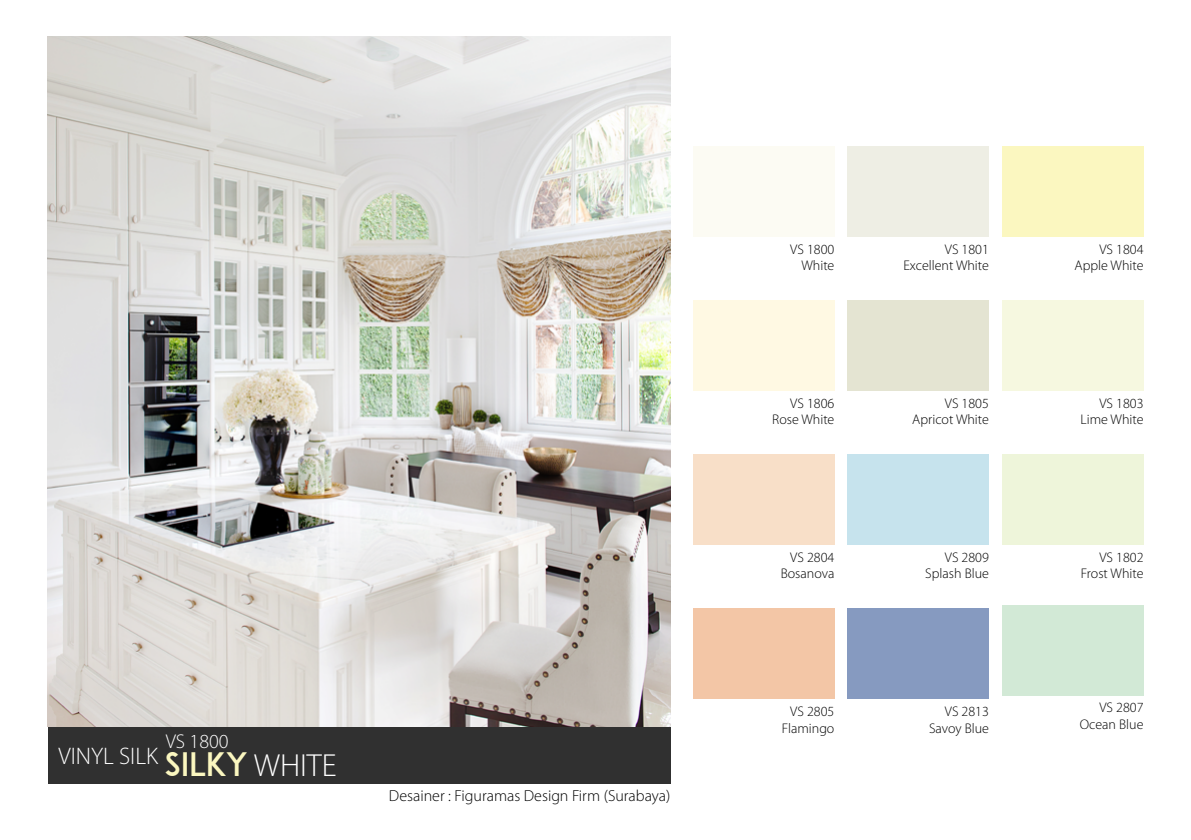
<style>
.page{position:relative;width:1191px;height:840px;background:#fff}
.page>*{position:absolute;margin:0;border:0;box-sizing:border-box;transform-origin:0 0}
.t1{font:32px "ADAM.CGPRO";letter-spacing:-.01em;color:#fbf7c0}
.t2{font:300 24px "Myriad Pro";color:#fff}
.t3{font:300 20px "Myriad Pro";color:#fff}
.t4{font:300 16px "Myriad Pro";color:#000}
.t5{font:300 14px/16.8px "Myriad Pro";color:#000;text-align:right}
.s1{font-family:"Myriad Pro";font-weight:300;color:#fff}
</style>
<div class="page">
<div style="left:692px;top:146px;width:142px;height:91px;background:#fcfbf3"></div>
<div style="left:1001px;top:300px;width:142px;height:90px;background:#f6f8e0"></div>
<div style="left:692px;top:300px;width:142px;height:90px;background:#fff9e3"></div>
<div style="left:1001px;top:604px;width:142px;height:91px;background:#d1e9d5"></div>
<div style="left:847px;top:146px;width:142px;height:91px;background:#eeeee4"></div>
<div style="left:1001px;top:146px;width:142px;height:91px;background:#fbf7c0"></div>
<div style="left:692px;top:454px;width:142px;height:90px;background:#f8dfc8"></div>
<div style="left:847px;top:454px;width:142px;height:90px;background:#c6e3ed"></div>
<div style="left:1001px;top:454px;width:142px;height:90px;background:#eef5da"></div>
<div style="left:847px;top:300px;width:142px;height:90px;background:#e4e4d2"></div>
<div style="left:692px;top:608px;width:142px;height:90px;background:#f3c6a6"></div>
<div style="left:847px;top:608px;width:142px;height:90px;background:#869ac0"></div>
<img style="left:47px;top:36px;width:623px;height:690px">
<div style="left:48px;top:727px;width:622px;height:57px;background:#303030"></div>
<h3 class="t3" style="left:166px;top:729px;width:65px">VS 1800</h3>
<h1 class="t1" style="left:164px;top:744px;width:174px">SILKY <span class="s1">WHITE</span></h1>
<h2 class="t2" style="left:58px;top:742px;width:101px">VINYL SILK</h2>
<p class="t4" style="left:389px;top:786px;width:283px">Desainer : Figuramas Design Firm (Surabaya)</p>
<p class="t5" style="left:790px;top:240px;width:46px">VS 1800<br>White</p>
<p class="t5" style="left:772px;top:394px;width:64px">VS 1806<br>Rose White</p>
<p class="t5" style="left:903px;top:240px;width:87px">VS 1801<br>Excellent White</p>
<p class="t5" style="left:1074px;top:240px;width:70px">VS 1804<br>Apple White</p>
<p class="t5" style="left:912px;top:394px;width:78px">VS 1805<br>Apricot White</p>
<p class="t5" style="left:1080px;top:394px;width:64px">VS 1803<br>Lime White</p>
<p class="t5" style="left:780px;top:548px;width:55px">VS 2804<br>Bosanova</p>
<p class="t5" style="left:925px;top:548px;width:65px">VS 2809<br>Splash Blue</p>
<p class="t5" style="left:1081px;top:548px;width:64px">VS 1802<br>Frost White</p>
<p class="t5" style="left:782px;top:702px;width:54px;text-align:center">VS 2805<br>Flamingo</p>
<p class="t5" style="left:929px;top:702px;width:61px">VS 2813<br>Savoy Blue</p>
<p class="t5" style="left:1079px;top:699px;width:65px">VS 2807<br>Ocean Blue</p>
</div>
